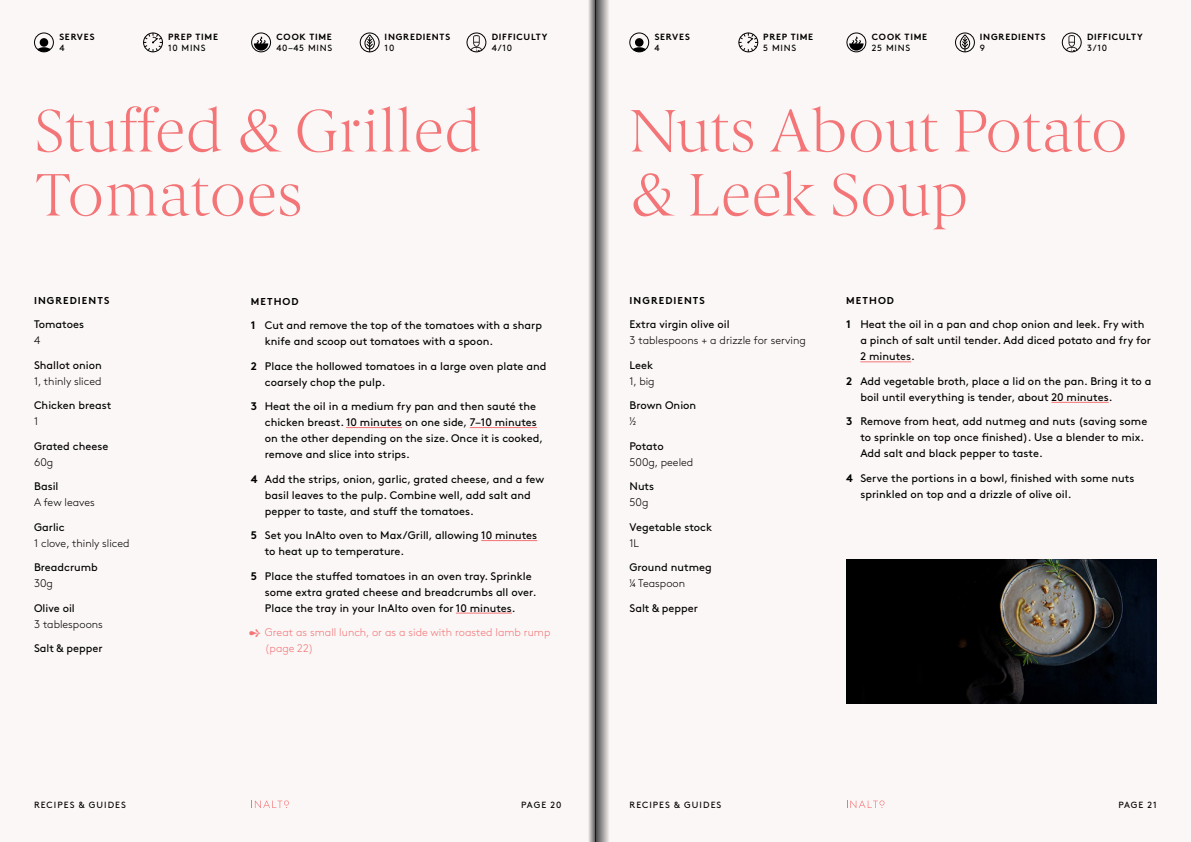
<style>
.page{position:relative;width:1191px;height:842px;background:#fbf7f6}
.page>*{position:absolute;margin:0;border:0;box-sizing:border-box;transform-origin:0 0}
.t1{font:300 60px/64px "Berlingske Serif";letter-spacing:.01em;color:#f37577}
.t2{font:11px/16px "Brown";color:#000}
.t3{font:300 11px "Brown";color:#000}
.t4{font:300 11px/16px "Brown";color:#f37577}
.t5{font:700 10px "Brown";letter-spacing:.105em;color:#000}
.t6{font:700 9px "Brown";letter-spacing:.08em;color:#000}
.t7{font:9px "Brown";letter-spacing:.1em;color:#000}
.s1{font-weight:700}
.s2{font-family:"Berlingske Serif";font-weight:400;font-size:14px}
</style>
<div class="page">
<svg style="left:847px;top:800px;width:37px;height:8px"></svg>
<svg style="left:251px;top:800px;width:38px;height:8px"></svg>
<hr style="left:346px;top:427px;width:56px;height:1px;background:#f37577">
<hr style="left:470px;top:427px;width:67px;height:1px;background:#f37577">
<hr style="left:481px;top:540px;width:56px;height:1px;background:#f37577">
<hr style="left:456px;top:613px;width:56px;height:1px;background:#f37577">
<img style="left:846px;top:559px;width:311px;height:144px">
<svg style="left:35px;top:47px;width:17px;height:5px"></svg>
<div style="left:34px;top:33px;width:20px;height:19px;border:1px solid #000;border-radius:50%"></div>
<div style="left:40px;top:38px;width:8px;height:9px;background:#000;border-radius:50%"></div>
<svg style="left:631px;top:47px;width:17px;height:5px"></svg>
<div style="left:629px;top:33px;width:20px;height:19px;border:1px solid #000;border-radius:50%"></div>
<div style="left:635px;top:38px;width:8px;height:9px;background:#000;border-radius:50%"></div>
<div style="left:360px;top:33px;width:19px;height:19px;border:1px solid #000;border-radius:50%"></div>
<div style="left:955px;top:33px;width:19px;height:19px;border:1px solid #000;border-radius:50%"></div>
<svg style="left:471px;top:35px;width:10px;height:17px"></svg>
<div style="left:467px;top:33px;width:19px;height:19px;border:1px solid #000;border-radius:50%"></div>
<svg style="left:1066px;top:35px;width:11px;height:17px"></svg>
<div style="left:1062px;top:33px;width:19px;height:19px;border:1px solid #000;border-radius:50%"></div>
<div style="left:143px;top:33px;width:20px;height:19px;border:1px solid #000;border-radius:50%"></div>
<svg style="left:143px;top:33px;width:19px;height:19px"></svg>
<div style="left:738px;top:33px;width:20px;height:19px;border:1px solid #000;border-radius:50%"></div>
<svg style="left:739px;top:33px;width:19px;height:19px"></svg>
<div style="left:251px;top:33px;width:20px;height:19px;border:1px solid #000;border-radius:50%"></div>
<svg style="left:254px;top:36px;width:14px;height:15px"></svg>
<div style="left:846px;top:33px;width:20px;height:19px;border:1px solid #000;border-radius:50%"></div>
<svg style="left:849px;top:36px;width:14px;height:15px"></svg>
<svg style="left:364px;top:35px;width:11px;height:17px"></svg>
<svg style="left:959px;top:35px;width:11px;height:17px"></svg>
<hr style="left:860px;top:362px;width:51px;height:1px;background:#f37577">
<hr style="left:1051px;top:402px;width:57px;height:1px;background:#f37577">
<svg style="left:595px;top:0;width:14px;height:842px"></svg>
<svg style="left:588px;top:0;width:7px;height:842px"></svg>
<p class="t6" style="left:59px;top:30px;width:37px">SERVES</p>
<p class="t7" style="left:59px;top:41px;width:7px">4</p>
<p class="t6" style="left:168px;top:30px;width:51px">PREP TIME</p>
<p class="t7" style="left:168px;top:41px;width:39px">10 MINS</p>
<p class="t6" style="left:276px;top:30px;width:57px">COOK TIME</p>
<p class="t7" style="left:276px;top:41px;width:57px">40–45 MINS</p>
<p class="t6" style="left:385px;top:30px;width:67px">INGREDIENTS</p>
<p class="t7" style="left:385px;top:41px;width:11px">10</p>
<p class="t6" style="left:492px;top:30px;width:57px">DIFFICULTY</p>
<p class="t7" style="left:492px;top:41px;width:22px">4/10</p>
<p class="t6" style="left:654px;top:30px;width:37px">SERVES</p>
<p class="t7" style="left:654px;top:41px;width:7px">4</p>
<p class="t6" style="left:763px;top:30px;width:51px">PREP TIME</p>
<p class="t7" style="left:763px;top:41px;width:34px">5 MINS</p>
<p class="t6" style="left:871px;top:30px;width:57px">COOK TIME</p>
<p class="t7" style="left:871px;top:41px;width:40px">25 MINS</p>
<p class="t6" style="left:980px;top:30px;width:67px">INGREDIENTS</p>
<p class="t7" style="left:980px;top:41px;width:7px">9</p>
<p class="t6" style="left:1087px;top:30px;width:57px">DIFFICULTY</p>
<p class="t7" style="left:1087px;top:41px;width:22px">3/10</p>
<h1 class="t1" style="left:34px;top:98px;width:448px">Stuffed &amp; Grilled<br>Tomatoes</h1>
<h1 class="t1" style="left:629px;top:98px;width:500px">Nuts About Potato &amp; Leek Soup</h1>
<p class="t5" style="left:34px;top:292px;width:77px">INGREDIENTS</p>
<p class="t2" style="left:34px;top:316px;width:52px">Tomatoes</p>
<p class="t3" style="left:34px;top:332px;width:8px">4</p>
<p class="t2" style="left:34px;top:356px;width:69px">Shallot onion</p>
<p class="t3" style="left:34px;top:373px;width:69px">1, thinly sliced</p>
<p class="t2" style="left:34px;top:397px;width:79px">Chicken breast</p>
<p class="t3" style="left:34px;top:413px;width:6px">1</p>
<p class="t2" style="left:34px;top:437px;width:76px">Grated cheese</p>
<p class="t3" style="left:34px;top:454px;width:21px">60g</p>
<p class="t2" style="left:34px;top:478px;width:26px">Basil</p>
<p class="t3" style="left:34px;top:494px;width:62px">A few leaves</p>
<p class="t2" style="left:34px;top:518px;width:32px">Garlic</p>
<p class="t3" style="left:34px;top:535px;width:97px">1 clove, thinly sliced</p>
<p class="t2" style="left:34px;top:559px;width:65px">Breadcrumb</p>
<p class="t3" style="left:34px;top:575px;width:20px">30g</p>
<p class="t2" style="left:34px;top:599px;width:42px">Olive oil</p>
<p class="t3" style="left:34px;top:616px;width:70px">3 tablespoons</p>
<p class="t2" style="left:34px;top:640px;width:70px">Salt &amp; pepper</p>
<p class="t5" style="left:251px;top:293px;width:49px">METHOD</p>
<p class="t2" style="left:265px;top:316px;width:279px;text-indent:-14px"><span class="s1">1</span> Cut and remove the top of the tomatoes with a sharp knife and scoop out tomatoes with a spoon.</p>
<p class="t2" style="left:265px;top:357px;width:283px;text-indent:-14px"><span class="s1">2</span> Place the hollowed tomatoes in a large oven plate and coarsely chop the pulp.</p>
<p class="t2" style="left:265px;top:397px;width:280px;text-indent:-14px"><span class="s1">3</span> Heat the oil in a medium fry pan and then sauté the chicken breast. 10 minutes on one side, 7–10 minutes on the other depending on the size. Once it is cooked, remove and slice into strips.</p>
<p class="t2" style="left:265px;top:470px;width:281px;text-indent:-14px"><span class="s1">4</span> Add the strips, onion, garlic, grated cheese, and a few basil leaves to the pulp. Combine well, add salt and pepper to taste, and stuff the tomatoes.</p>
<p class="t2" style="left:265px;top:526px;width:274px;text-indent:-14px"><span class="s1">5</span> Set you InAlto oven to Max/Grill, allowing 10 minutes to heat up to temperature.</p>
<p class="t2" style="left:265px;top:567px;width:273px;text-indent:-14px"><span class="s1">5</span> Place the stuffed tomatoes in an oven tray. Sprinkle some extra grated cheese and breadcrumbs all over.<br>Place the tray in your InAlto oven for 10 minutes.</p>
<p class="t4" style="left:265px;top:623px;width:287px;text-indent:-15px"><span class="s2">➛</span> Great as small lunch, or as a side with roasted lamb rump (page 22)</p>
<p class="t5" style="left:629px;top:292px;width:77px">INGREDIENTS</p>
<p class="t2" style="left:629px;top:316px;width:102px">Extra virgin olive oil</p>
<p class="t3" style="left:629px;top:332px;width:178px">3 tablespoons + a drizzle for serving</p>
<p class="t2" style="left:629px;top:356px;width:25px">Leek</p>
<p class="t3" style="left:629px;top:373px;width:27px">1, big</p>
<p class="t2" style="left:629px;top:397px;width:68px">Brown Onion</p>
<p class="t3" style="left:629px;top:413px;width:7px">½</p>
<p class="t2" style="left:629px;top:437px;width:36px">Potato</p>
<p class="t3" style="left:629px;top:454px;width:65px">500g, peeled</p>
<p class="t2" style="left:629px;top:478px;width:26px">Nuts</p>
<p class="t3" style="left:629px;top:494px;width:20px">50g</p>
<p class="t2" style="left:629px;top:518px;width:84px">Vegetable stock</p>
<p class="t3" style="left:629px;top:535px;width:11px">1L</p>
<p class="t2" style="left:629px;top:559px;width:84px">Ground nutmeg</p>
<p class="t3" style="left:629px;top:575px;width:57px">¼ Teaspoon</p>
<p class="t2" style="left:629px;top:599px;width:70px">Salt &amp; pepper</p>
<p class="t5" style="left:846px;top:292px;width:49px">METHOD</p>
<p class="t2" style="left:860px;top:316px;width:292px;text-indent:-14px"><span class="s1">1</span> Heat the oil in a pan and chop onion and leek. Fry with a pinch of salt until tender. Add diced potato and fry for<br>2 minutes.</p>
<p class="t2" style="left:860px;top:372px;width:293px;text-indent:-14px"><span class="s1">2</span> Add vegetable broth, place a lid on the pan. Bring it to a boil until everything is tender, about 20 minutes.</p>
<p class="t2" style="left:860px;top:413px;width:288px;text-indent:-14px"><span class="s1">3</span> Remove from heat, add nutmeg and nuts (saving some to sprinkle on top once finished). Use a blender to mix.<br>Add salt and black pepper to taste.</p>
<p class="t2" style="left:860px;top:469px;width:276px;text-indent:-14px"><span class="s1">4</span> Serve the portions in a bowl, finished with some nuts sprinkled on top and a drizzle of olive oil.</p>
<p class="t7" style="left:34px;top:798px;width:93px">RECIPES &amp; GUIDES</p>
<p class="t7" style="left:521px;top:798px;width:42px">PAGE 20</p>
<p class="t7" style="left:629px;top:798px;width:93px">RECIPES &amp; GUIDES</p>
<p class="t7" style="left:1118px;top:798px;width:40px">PAGE 21</p>
</div>
